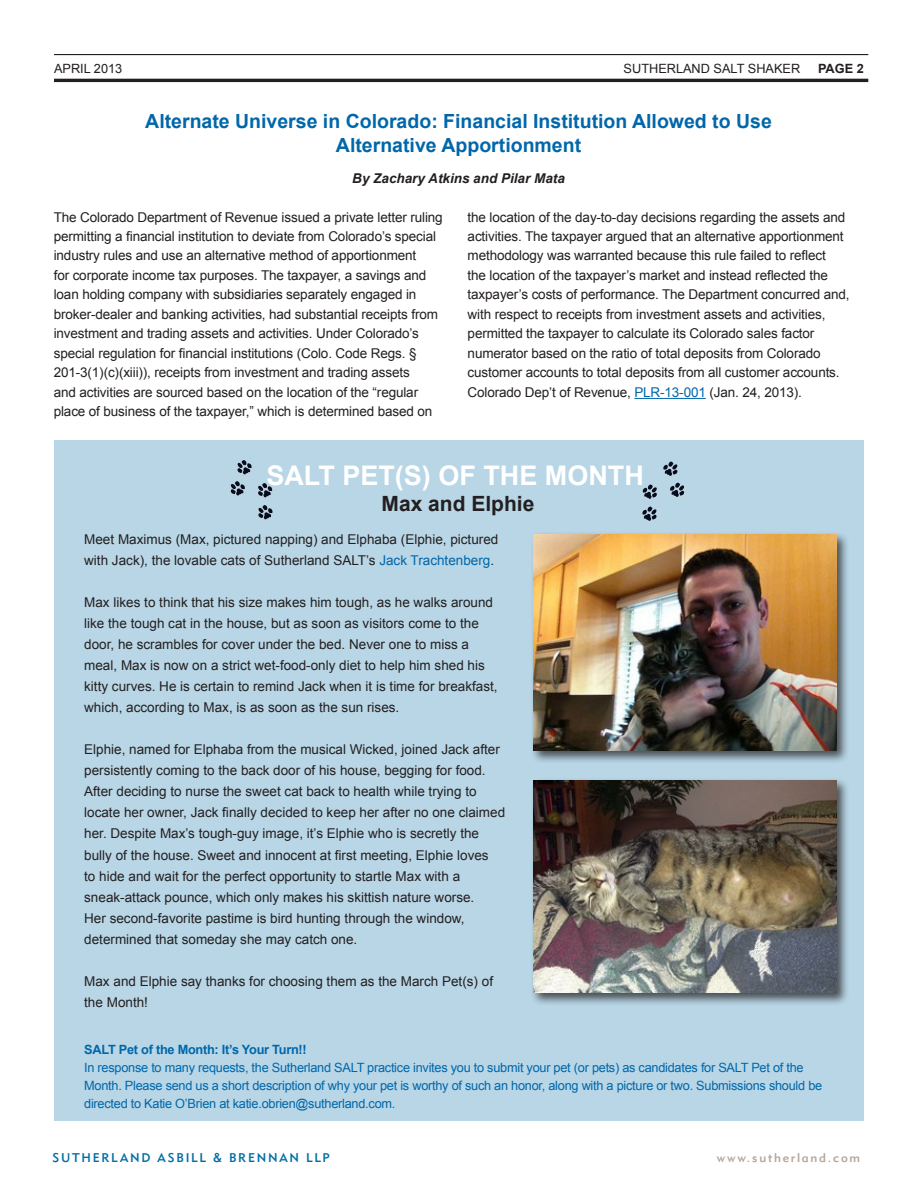
<style>
.page{position:relative;width:918px;height:1188px;background:#fff}
.page>*{position:absolute;margin:0;border:0;box-sizing:border-box;transform-origin:0 0}
.t1{font:700 27px "Arial";color:#fff}
.t2{font:700 21px "Arial";color:#231f20}
.t3{font:700 19.5px/23.4px "Arial";color:#0067aa;text-align:center}
.Body_Text{font:13.5px/19.5px "Arial";letter-spacing:-.01em;color:#231f20}
.t4{font:italic 700 13.5px "Arial";color:#231f20}
.t5{font:12.75px/18px "Arial";letter-spacing:-.02em;color:#0067aa}
.t6{font:700 12.75px "Arial";letter-spacing:-.02em;color:#0067aa}
.Masthead_Text{font:12.75px "Arial";color:#231f20}
.Masthead_Text-2{font:700 12.75px "Arial";color:#231f20}
.t7{font:12.45px "Geometric 415 BT Medium A";letter-spacing:.14em;color:#006ea5}
.t8{font:12.45px "Geometric 415 BT Medium A";letter-spacing:.14em;color:#b4a599}
.s1{color:#0067aa}
</style>
<div class="page">
<div style="left:54px;top:441px;width:810px;height:680px;background:#b8d6e6"></div>
<hr style="left:54px;top:54px;width:814px;height:1px;background:#231f20">
<hr style="left:54px;top:79px;width:814px;height:3px;background:#231f20">
<svg style="left:642px;top:506px;width:15px;height:16px"></svg>
<svg style="left:642px;top:462px;width:43px;height:38px"></svg>
<svg style="left:258px;top:505px;width:15px;height:15px"></svg>
<svg style="left:258px;top:483px;width:15px;height:15px"></svg>
<svg style="left:230px;top:481px;width:15px;height:15px"></svg>
<svg style="left:237px;top:460px;width:15px;height:15px"></svg>
<div style="left:530px;top:531px;width:320px;height:233px;background:#231f20;opacity:.75"></div>
<img style="left:534px;top:535px;width:302px;height:216px">
<div style="left:530px;top:777px;width:319px;height:229px;background:#231f20;opacity:.75"></div>
<img style="left:534px;top:781px;width:302px;height:212px">
<hr style="left:634px;top:398px;width:72px;height:1px;background:#0067aa">
<p class="Masthead_Text" style="left:54px;top:60px;width:70px">APRIL 2013</p>
<p class="Masthead_Text" style="left:624px;top:60px;width:178px">SUTHERLAND SALT SHAKER</p>
<p class="Masthead_Text-2" style="left:818px;top:60px;width:47px">PAGE 2</p>
<p class="t3" style="left:145px;top:110px;width:628px">Alternate Universe in Colorado: Financial Institution Allowed to Use<br>Alternative Apportionment</p>
<p class="t4" style="left:352px;top:170px;width:214px">By Zachary Atkins and Pilar Mata</p>
<p class="Body_Text" style="left:54px;top:207px;width:391px">The Colorado Department of Revenue issued a private letter ruling permitting a financial institution to deviate from Colorado’s special industry rules and use an alternative method of apportionment<br>for corporate income tax purposes. The taxpayer, a savings and loan holding company with subsidiaries separately engaged in broker-dealer and banking activities, had substantial receipts from investment and trading assets and activities. Under Colorado’s special regulation for financial institutions (Colo. Code Regs. § 201-3(1)(c)(xiii)), receipts from investment and trading assets<br>and activities are sourced based on the location of the “regular place of business of the taxpayer,” which is determined based on</p>
<p class="Body_Text" style="left:468px;top:207px;width:383px">the location of the day-to-day decisions regarding the assets and activities. The taxpayer argued that an alternative apportionment methodology was warranted because this rule failed to reflect<br>the location of the taxpayer’s market and instead reflected the taxpayer’s costs of performance. The Department concurred and, with respect to receipts from investment assets and activities, permitted the taxpayer to calculate its Colorado sales factor numerator based on the ratio of total deposits from Colorado customer accounts to total deposits from all customer accounts.<br>Colorado Dep’t of Revenue, <span class="s1">PLR-13-001</span> (Jan. 24, 2013).</p>
<p class="t1" style="left:266px;top:458px;width:379px">SALT PET(S) OF THE MONTH</p>
<p class="t2" style="left:382px;top:490px;width:154px">Max and Elphie</p>
<p class="Body_Text" style="left:84px;top:529px;width:416px;line-height:21px">Meet Maximus (Max, pictured napping) and Elphaba (Elphie, pictured with Jack), the lovable cats of Sutherland SALT’s <span class="s1">Jack Trachtenberg</span>.</p>
<p class="Body_Text" style="left:84px;top:592px;width:415px;line-height:21px">Max likes to think that his size makes him tough, as he walks around like the tough cat in the house, but as soon as visitors come to the door, he scrambles for cover under the bed. Never one to miss a meal, Max is now on a strict wet-food-only diet to help him shed his kitty curves. He is certain to remind Jack when it is time for breakfast, which, according to Max, is as soon as the sun rises.</p>
<p class="Body_Text" style="left:84px;top:739px;width:422px;line-height:21px">Elphie, named for Elphaba from the musical Wicked, joined Jack after persistently coming to the back door of his house, begging for food.<br>After deciding to nurse the sweet cat back to health while trying to locate her owner, Jack finally decided to keep her after no one claimed her. Despite Max’s tough-guy image, it’s Elphie who is secretly the bully of the house. Sweet and innocent at first meeting, Elphie loves<br>to hide and wait for the perfect opportunity to startle Max with a sneak-attack pounce, which only makes his skittish nature worse.<br>Her second-favorite pastime is bird hunting through the window, determined that someday she may catch one.</p>
<p class="Body_Text" style="left:84px;top:970px;width:410px;line-height:21px">Max and Elphie say thanks for choosing them as the March Pet(s) of the Month!</p>
<p class="t6" style="left:84px;top:1041px;width:224px">SALT Pet of the Month: It’s Your Turn!!</p>
<p class="t5" style="left:84px;top:1059px;width:740px">In response to many requests, the Sutherland SALT practice invites you to submit your pet (or pets) as candidates for SALT Pet of the<br>Month. Please send us a short description of why your pet is worthy of such an honor, along with a picture or two. Submissions should be directed to Katie O’Brien at katie.obrien@sutherland.com.</p>
<p class="t7" style="left:53px;top:1150px;width:279px">SUTHERLAND ASBILL &amp; BRENNAN LLP</p>
<p class="t8" style="left:717px;top:1150px;width:145px">www.sutherland.com</p>
</div>
